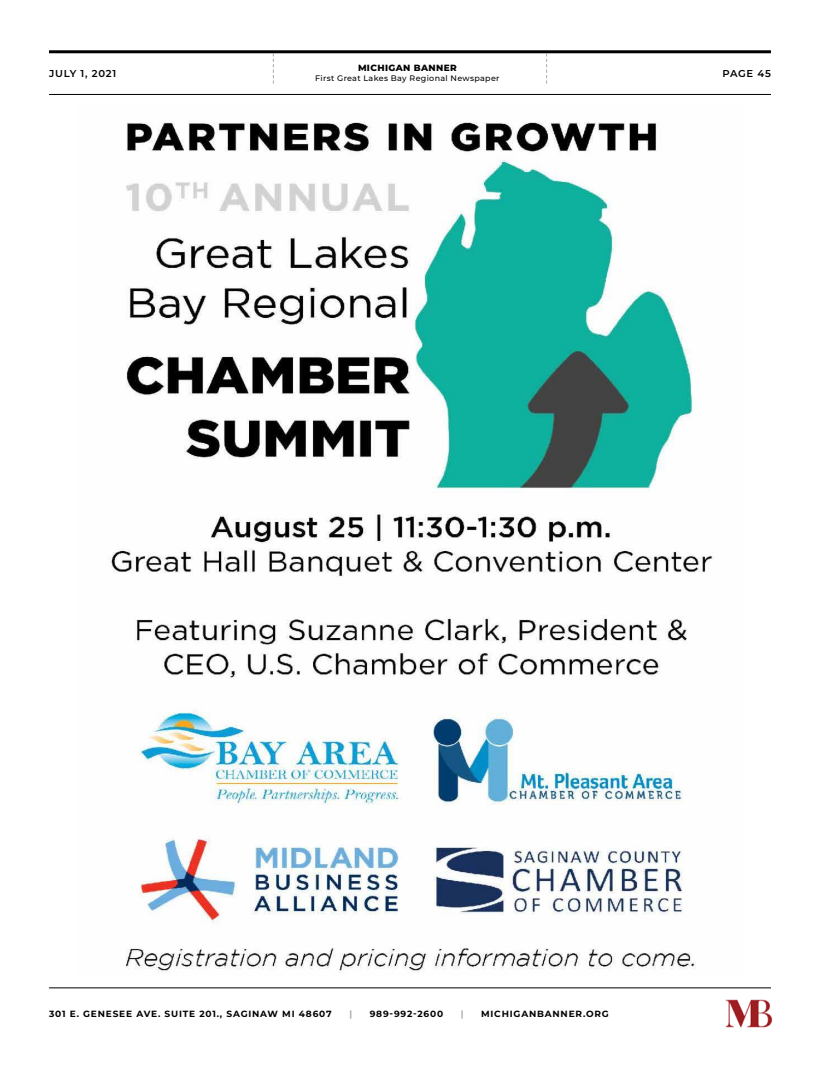
<style>
.page{position:relative;width:820px;height:1078px;background:#fff}
.page>*{position:absolute;margin:0;border:0;box-sizing:border-box;transform-origin:0 0}
.t1{font:600 10px "Montserrat";letter-spacing:.07em;color:#000101}
.t2{font:700 9px "Montserrat";letter-spacing:.09em;color:#000}
.t3{font:800 9px "Montserrat";letter-spacing:.04em;color:#000101}
.t4{font:700 9px "Montserrat";color:#aaaaab}
.t5{font:500 8px "Montserrat";letter-spacing:.04em;color:#000101}
</style>
<div class="page">
<hr style="left:49px;top:50px;width:721px;height:3px;background:#000">
<hr style="left:49px;top:94px;width:721px;height:1px;background:#000">
<hr style="left:49px;top:987px;width:721px;height:1px;background:#000">
<img style="left:725px;top:999px;width:47px;height:29px">
<svg style="left:546px;top:53px;width:1px;height:31px"></svg>
<svg style="left:273px;top:53px;width:1px;height:31px"></svg>
<img style="left:111px;top:122px;width:603px;height:852px">
<p class="t3" style="left:358px;top:62px;width:100px">MICHIGAN BANNER</p>
<p class="t5" style="left:315px;top:73px;width:186px">First Great Lakes Bay Regional Newspaper</p>
<p class="t1" style="left:49px;top:66px;width:69px">JULY 1, 2021</p>
<p class="t1" style="left:722px;top:66px;width:50px">PAGE 45</p>
<p class="t2" style="left:49px;top:1006px;width:284px">301 E. GENESEE AVE. SUITE 201., SAGINAW MI 48607</p>
<p class="t4" style="left:349px;top:1006px;width:4px">|</p>
<p class="t2" style="left:369px;top:1006px;width:75px">989-992-2600</p>
<p class="t4" style="left:460px;top:1006px;width:4px">|</p>
<p class="t2" style="left:481px;top:1006px;width:129px">MICHIGANBANNER.ORG</p>
</div>
